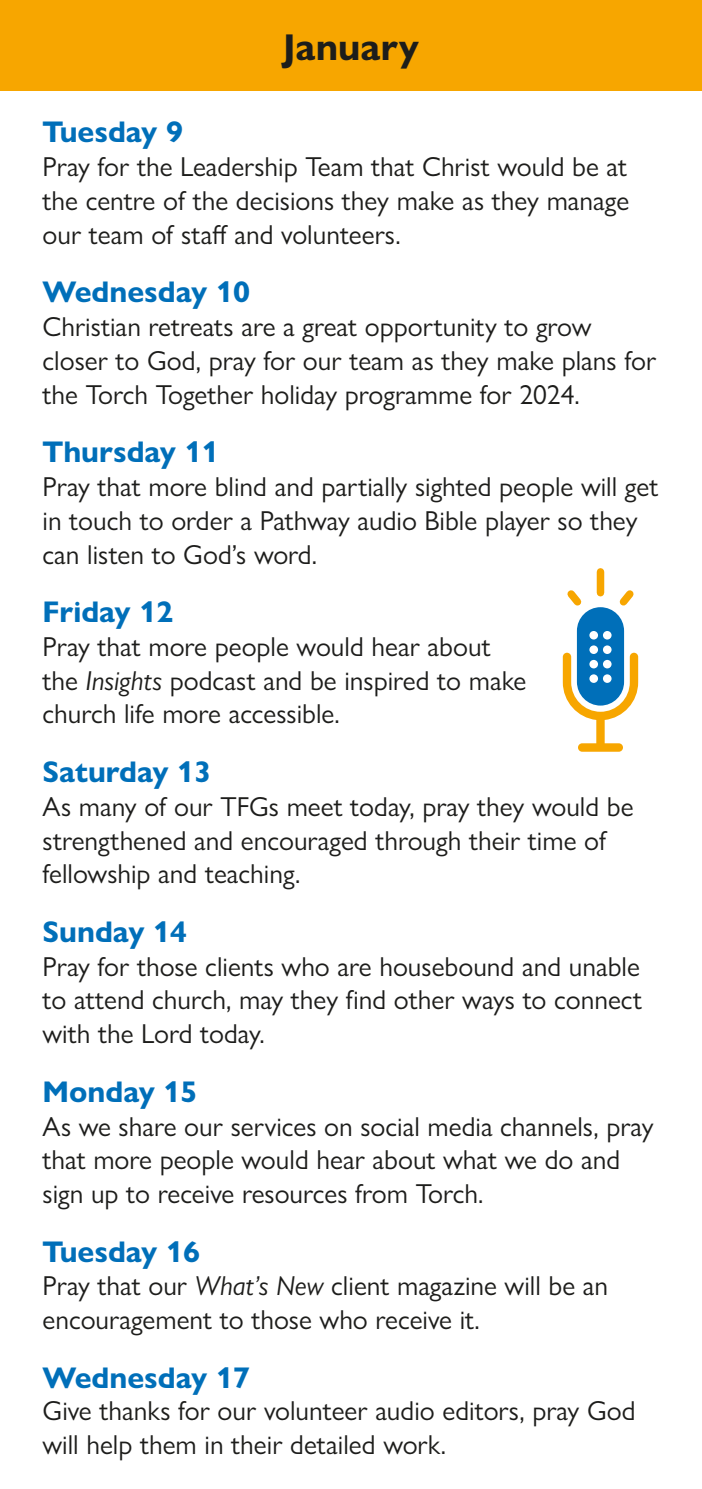
<style>
.page{position:relative;width:702px;height:1489px;background:#fff}
.page>*{position:absolute;margin:0;border:0;box-sizing:border-box;transform-origin:0 0}
.t1{font:700 37.5px "Gill Sans Nova";letter-spacing:.005em;color:#1d1d1b}
.Day_Heading{font:700 30px "Gill Sans Nova";color:#006fb9}
.Day_Text{font:27.5px/33.8px "Gill Sans Nova";color:#1d1d1b}
.s1{font-style:italic}
</style>
<div class="page">
<hr style="left:701px;top:0;width:1px;height:1488px;background:#f6f6f6">
<div style="left:0;top:0;width:702px;height:91px;background:#f7a600"></div>
<div style="left:596px;top:572px;width:8px;height:20px;background:#f7a600"></div>
<svg style="left:562px;top:583px;width:77px;height:168px"></svg>
<p class="t1" style="left:283px;top:24px;width:137px">January</p>
<p class="Day_Heading" style="left:43px;top:114px;width:142px">Tuesday 9</p>
<p class="Day_Text" style="left:43px;top:150px;width:588px;text-align:justify">Pray for the Leadership Team that Christ would be at the centre of the decisions they make as they manage our team of staff and volunteers.</p>
<p class="Day_Heading" style="left:43px;top:273px;width:209px">Wednesday 10</p>
<p class="Day_Text" style="left:43px;top:309px;width:615px">Christian retreats are a great opportunity to grow closer to God, pray for our team as they make plans for the Torch Together holiday programme for 2024.</p>
<p class="Day_Heading" style="left:43px;top:433px;width:178px">Thursday 11</p>
<p class="Day_Text" style="left:43px;top:469px;width:617px">Pray that more blind and partially sighted people will get in touch to order a Pathway audio Bible player so they can listen to God’s word.</p>
<p class="Day_Heading" style="left:43px;top:593px;width:132px">Friday 12</p>
<p class="Day_Text" style="left:43px;top:629px;width:485px">Pray that more people would hear about the <span class="s1">Insights</span> podcast and be inspired to make church life more accessible.</p>
<p class="Day_Heading" style="left:43px;top:753px;width:170px">Saturday 13</p>
<p class="Day_Text" style="left:43px;top:789px;width:592px">As many of our TFGs meet today, pray they would be strengthened and encouraged through their time of fellowship and teaching.</p>
<p class="Day_Heading" style="left:43px;top:913px;width:146px">Sunday 14</p>
<p class="Day_Text" style="left:43px;top:949px;width:601px;text-align:justify">Pray for those clients who are housebound and unable to attend church, may they find other ways to connect with the Lord today.</p>
<p class="Day_Heading" style="left:43px;top:1072px;width:156px">Monday 15</p>
<p class="Day_Text" style="left:43px;top:1108px;width:612px">As we share our services on social media channels, pray that more people would hear about what we do and sign up to receive resources from Torch.</p>
<p class="Day_Heading" style="left:43px;top:1232px;width:159px">Tuesday 16</p>
<p class="Day_Text" style="left:43px;top:1268px;width:567px">Pray that our <span class="s1">What’s New</span> client magazine will be an encouragement to those who receive it.</p>
<p class="Day_Heading" style="left:43px;top:1358px;width:209px">Wednesday 17</p>
<p class="Day_Text" style="left:43px;top:1393px;width:594px">Give thanks for our volunteer audio editors, pray God will help them in their detailed work.</p>
</div>
